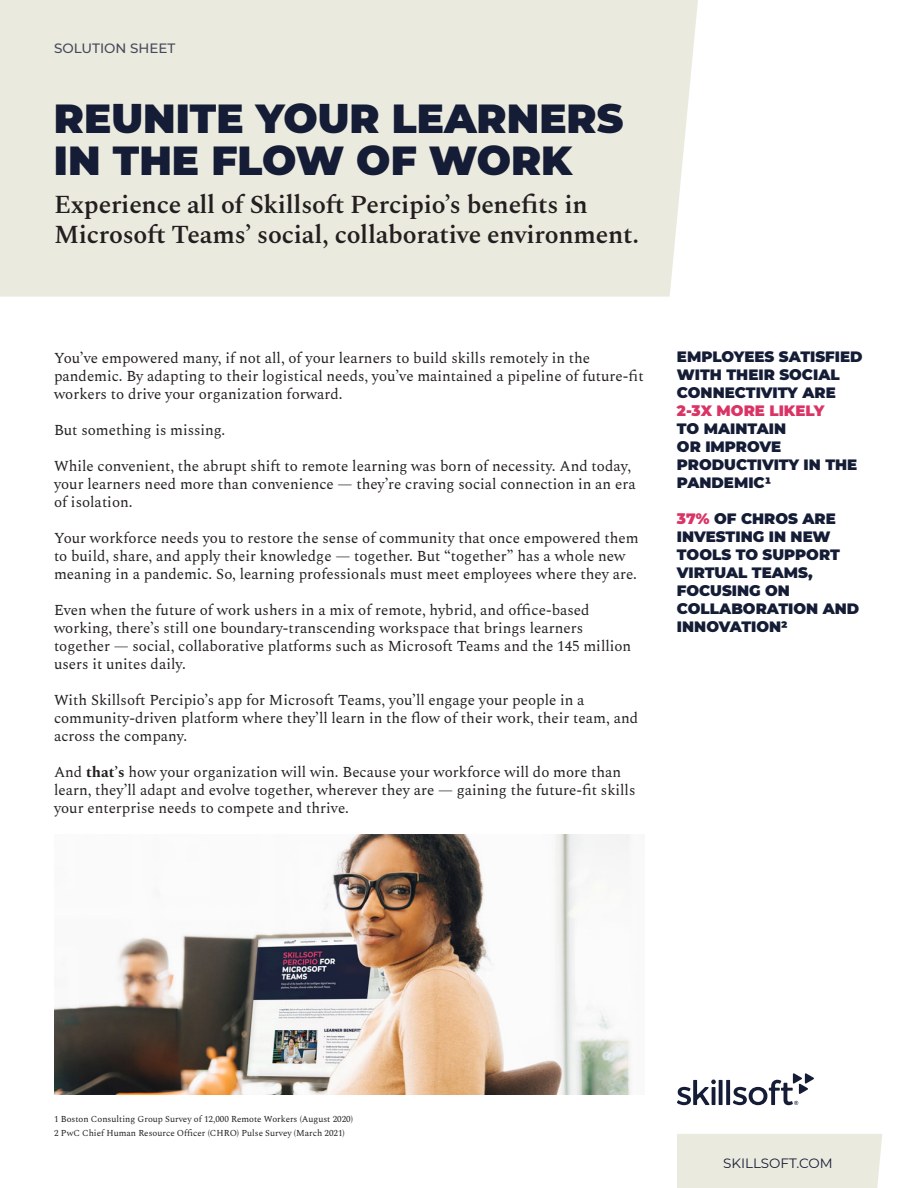
<style>
.page{position:relative;width:918px;height:1188px;background:#fff}
.page>*{position:absolute;margin:0;border:0;box-sizing:border-box;transform-origin:0 0}
.t1{font:900 40.5px/42px "Montserrat";color:#141c36}
.t2{font:600 25.5px "Spectral";letter-spacing:-.01em;color:#231f20}
.t3{font:15px/18px "Spectral";color:#231f20}
.t4{font:900 15px/18px "Montserrat";color:#141c36}
.t5{font:900 15px "Montserrat";color:#da3467}
.t6{font:500 13.5px "Montserrat";color:#44495c}
.t7{font:13.5px "Montserrat";color:#141c36}
.t8{font:9px "Spectral";color:#231f20}
.s1{font-weight:700}
.s2{color:#da3467}
</style>
<div class="page">
<svg style="left:677px;top:1073px;width:137px;height:32px"></svg>
<div style="left:0;top:0;width:698px;height:297px;background:#ebeade"></div>
<div style="left:677px;top:1134px;width:205px;height:54px;background:#ebeade"></div>
<img style="left:54px;top:834px;width:577px;height:260px">
<p class="t6" style="left:54px;top:39px;width:123px">SOLUTION SHEET</p>
<p class="t1" style="left:54px;top:95px;width:571px">REUNITE YOUR LEARNERS<br>IN THE FLOW OF WORK</p>
<p class="t2" style="left:54px;top:186px;width:535px">Experience all of Skillsoft Percipio’s benefits in</p>
<p class="t2" style="left:54px;top:217px;width:587px">Microsoft Teams’ social, collaborative environment.</p>
<p class="t3" style="left:54px;top:348px;width:591px">You’ve empowered many, if not all, of your learners to build skills remotely in the pandemic. By adapting to their logistical needs, you’ve maintained a pipeline of future-fit workers to drive your organization forward.</p>
<p class="t3" style="left:54px;top:420px;width:173px">But something is missing.</p>
<p class="t3" style="left:54px;top:456px;width:583px">While convenient, the abrupt shift to remote learning was born of necessity. And today, your learners need more than convenience — they’re craving social connection in an era of isolation.</p>
<p class="t3" style="left:54px;top:528px;width:586px">Your workforce needs you to restore the sense of community that once empowered them to build, share, and apply their knowledge — together. But “together” has a whole new meaning in a pandemic. So, learning professionals must meet employees where they are.</p>
<p class="t3" style="left:54px;top:600px;width:537px">Even when the future of work ushers in a mix of remote, hybrid, and office-based working, there’s still one boundary-transcending workspace that brings learners</p>
<p class="t3" style="left:54px;top:636px;width:579px">together — social, collaborative platforms such as Microsoft Teams and the 145 million users it unites daily.</p>
<p class="t3" style="left:54px;top:690px;width:586px">With Skillsoft Percipio’s app for Microsoft Teams, you’ll engage your people in a community-driven platform where they’ll learn in the flow of their work, their team, and across the company.</p>
<p class="t3" style="left:54px;top:762px;width:583px">And <span class="s1">that’s</span> how your organization will win. Because your workforce will do more than learn, they’ll adapt and evolve together, wherever they are — gaining the future-fit skills your enterprise needs to compete and thrive.</p>
<p class="t4" style="left:677px;top:346px;width:187px">EMPLOYEES SATISFIED<br>WITH THEIR SOCIAL<br>CONNECTIVITY ARE</p>
<p class="t5" style="left:677px;top:399px;width:149px">2-3X MORE LIKELY</p>
<p class="t4" style="left:677px;top:418px;width:182px">TO MAINTAIN<br>OR IMPROVE<br>PRODUCTIVITY IN THE<br>PANDEMIC1</p>
<p class="t4" style="left:677px;top:508px;width:184px"><span class="s2">37%</span> OF CHROS ARE<br>INVESTING IN NEW<br>TOOLS TO SUPPORT<br>VIRTUAL TEAMS,<br>FOCUSING ON<br>COLLABORATION AND<br>INNOVATION2</p>
<p class="t8" style="left:54px;top:1113px;width:300px">1 Boston Consulting Group Survey of 12,000 Remote Workers (August 2020)</p>
<p class="t8" style="left:54px;top:1126px;width:292px">2 PwC Chief Human Resource Officer (CHRO) Pulse Survey (March 2021)</p>
<p class="t7" style="left:723px;top:1154px;width:111px">SKILLSOFT.COM</p>
</div>
